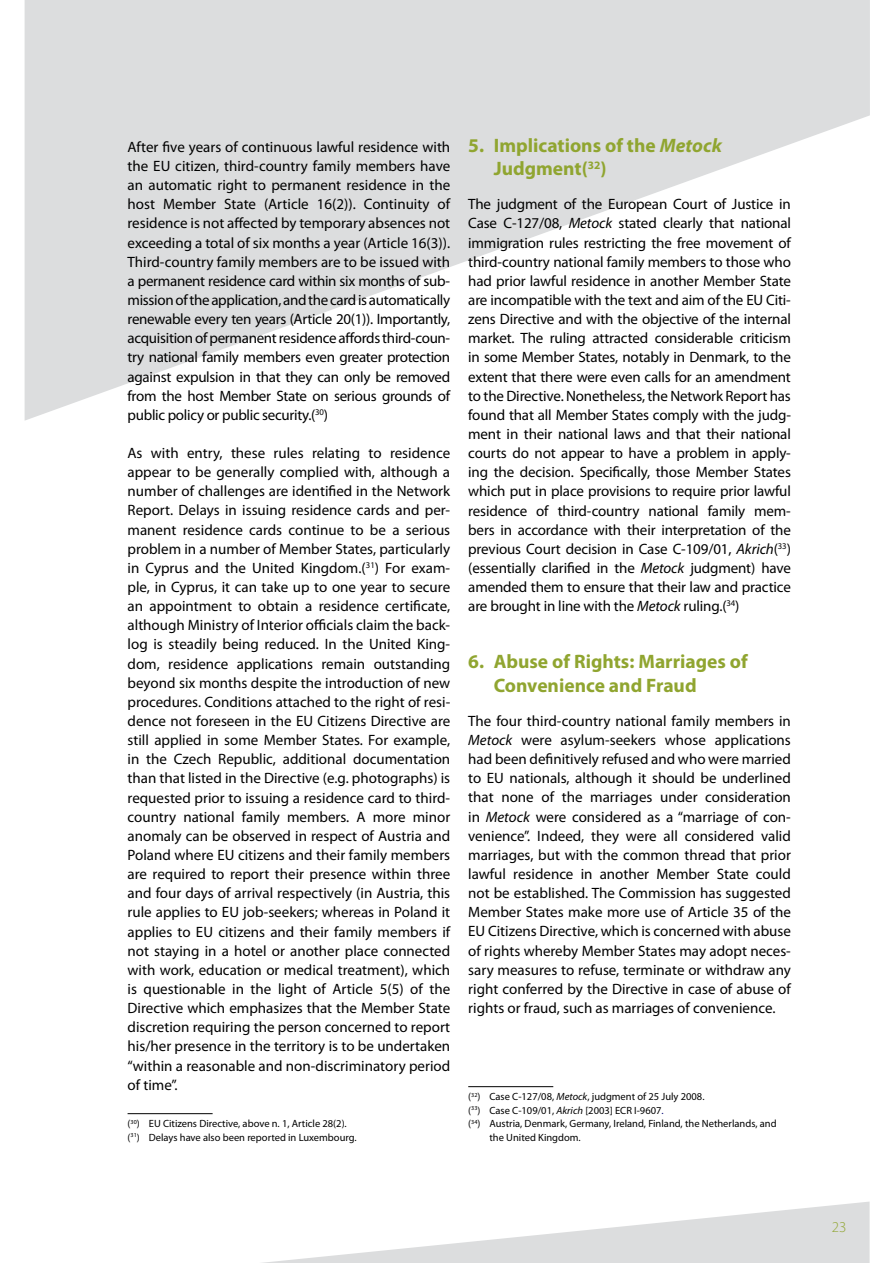
<style>
.page{position:relative;width:893px;height:1263px;background:#fff}
.page>*{position:absolute;margin:0;border:0;box-sizing:border-box;transform-origin:0 0}
.t1{font:700 19.5px/23.4px "Myriad Pro";color:#90a530}
.t2{font:15px/19.2px "Myriad Pro";letter-spacing:-.01em;color:#000;text-align:justify}
.t3{font:300 15px "Myriad Pro";color:#90a530}
.t4{font:10.5px/13.5px "Myriad Pro";color:#000}
.s1{font-style:italic}
.s2{color:#060a77}
</style>
<div class="page">
<svg style="left:262px;top:1201px;width:608px;height:62px"></svg>
<svg style="left:25px;top:0;width:845px;height:421px;fill:#dcddde"></svg>
<hr style="left:128px;top:1113px;width:85px;height:1px;background:#000">
<hr style="left:468px;top:1086px;width:85px;height:1px;background:#000">
<p class="t2" style="left:128px;top:137px;width:324px">After five years of continuous lawful residence with the EU citizen, third-country family members have an automatic right to permanent residence in the host Member State (Article 16(2)). Continuity of residence is not affected by temporary absences not exceeding a total of six months a year (Article 16(3)).<br>Third-country family members are to be issued with a permanent residence card within six months of sub&shy;mission of the application, and the card is automatically renewable every ten years (Article 20(1)). Importantly, acquisition of permanent residence affords third-coun&shy;try national family members even greater protection against expulsion in that they can only be removed from the host Member State on serious grounds of public policy or public security.(<sup>30</sup>)</p>
<p class="t2" style="left:128px;top:443px;width:324px">As with entry, these rules relating to residence appear to be generally complied with, although a number of challenges are identified in the Network Report. Delays in issuing residence cards and per&shy;manent residence cards continue to be a serious problem in a number of Member States, particularly in Cyprus and the United Kingdom.(<sup>31</sup>) For exam&shy;ple, in Cyprus, it can take up to one year to secure an appointment to obtain a residence certificate, although Ministry of Interior officials claim the back&shy;log is steadily being reduced. In the United King&shy;dom, residence applications remain outstanding beyond six months despite the introduction of new procedures. Conditions attached to the right of resi&shy;dence not foreseen in the EU Citizens Directive are still applied in some Member States. For example, in the Czech Republic, additional documentation than that listed in the Directive (e.g. photographs) is requested prior to issuing a residence card to third&shy;country national family members. A more minor anomaly can be observed in respect of Austria and Poland where EU citizens and their family members are required to report their presence within three and four days of arrival respectively (in Austria, this rule applies to EU job-seekers; whereas in Poland it applies to EU citizens and their family members if not staying in a hotel or another place connected with work, education or medical treatment), which is questionable in the light of Article 5(5) of the Directive which emphasizes that the Member State discretion requiring the person concerned to report his/her presence in the territory is to be undertaken “within a reasonable and non-discriminatory period of time”.</p>
<p class="t4" style="left:128px;top:1117px;width:231px">(<sup>30</sup>) EU Citizens Directive, above n. 1, Article 28(2). (<sup>31</sup>) Delays have also been reported in Luxembourg.</p>
<h1 class="t1" style="left:494px;top:133px;width:230px;text-indent:-26px">5. Implications of the <span class="s1">Metock<br></span>Judgment(<sup>32</sup>)</h1>
<p class="t2" style="left:468px;top:194px;width:324px">The judgment of the European Court of Justice in Case C-127/08, <span class="s1">Metock</span> stated clearly that national immigration rules restricting the free movement of third-country national family members to those who had prior lawful residence in another Member State are incompatible with the text and aim of the EU Citi&shy;zens Directive and with the objective of the internal market. The ruling attracted considerable criticism in some Member States, notably in Denmark, to the extent that there were even calls for an amendment to the Directive. Nonetheless, the Network Report has found that all Member States comply with the judg&shy;ment in their national laws and that their national courts do not appear to have a problem in apply&shy;ing the decision. Specifically, those Member States which put in place provisions to require prior lawful residence of third-country national family mem&shy;bers in accordance with their interpretation of the previous Court decision in Case C-109/01, <span class="s1">Akrich</span>(<sup>33</sup>) (essentially clarified in the <span class="s1">Metock</span> judgment) have amended them to ensure that their law and practice are brought in line with the <span class="s1">Metock</span> ruling.(<sup>34</sup>)</p>
<h1 class="t1" style="left:494px;top:650px;width:256px;text-indent:-26px">6. Abuse of Rights: Marriages of<br>Convenience and Fraud</h1>
<p class="t2" style="left:468px;top:711px;width:324px">The four third-country national family members in <span class="s1">Metock</span> were asylum-seekers whose applications had been definitively refused and who were married to EU nationals, although it should be underlined that none of the marriages under consideration in <span class="s1">Metock</span> were considered as a “marriage of con&shy;venience”. Indeed, they were all considered valid marriages, but with the common thread that prior lawful residence in another Member State could not be established. The Commission has suggested Member States make more use of Article 35 of the EU Citizens Directive, which is concerned with abuse of rights whereby Member States may adopt neces&shy;sary measures to refuse, terminate or withdraw any right conferred by the Directive in case of abuse of rights or fraud, such as marriages of convenience.</p>
<p class="t4" style="left:468px;top:1090px;width:238px">(<sup>32</sup>) Case C-127/08, <span class="s1">Metock</span>, judgment of 25 July 2008.</p>
<p class="t4" style="left:468px;top:1103px;width:197px">(<sup>33</sup>) Case C-109/01, <span class="s1">Akrich</span> [2003] ECR I‑9607<span class="s2">.</span></p>
<p class="t4" style="left:468px;top:1117px;width:310px">(<sup>34</sup>) Austria, Denmark, Germany, Ireland, Finland, the Netherlands, and</p>
<p class="t4" style="left:489px;top:1130px;width:93px">the United Kingdom.</p>
<p class="t3" style="left:832px;top:1219px;width:16px">23</p>
</div>
